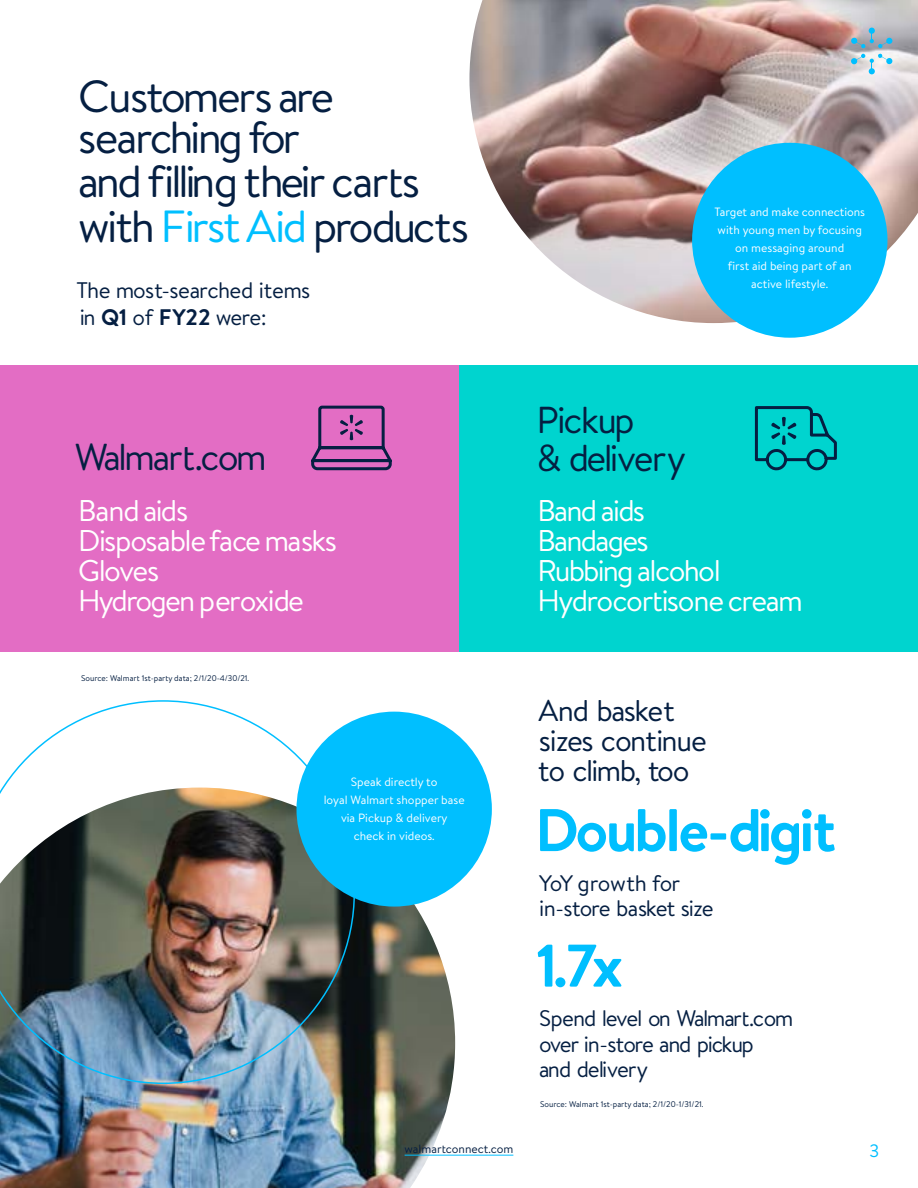
<style>
.page{position:relative;width:918px;height:1188px;background:#fff}
.page>*{position:absolute;margin:0;border:0;box-sizing:border-box;transform-origin:0 0}
.t1{font:700 60px "Bogle";letter-spacing:-.06em;color:#00bfff}
.t2{font:45px/43px "Bogle";letter-spacing:-.06em;color:#051f42}
.t3{font:37.5px/37.5px "Bogle";letter-spacing:-.06em;color:#051f42}
.t4{font:30px/30px "Bogle";letter-spacing:-.06em;color:#fff}
.t5{font:30px/30px "Bogle";letter-spacing:-.04em;color:#051f42}
.t6{font:22.5px/25.5px "Bogle";letter-spacing:-.06em;color:#051f42}
.t7{font:22.5px/27px "Bogle";letter-spacing:-.02em;color:#051f42}
.t8{font:22.5px/25.5px "Bogle";letter-spacing:-.04em;color:#051f42}
.t9{font:18px "Bogle";color:#00bfff}
.t10{font:12px/18px "Bogle";color:#fff;text-align:center}
.t11{font:12px "Bogle";color:#051f42}
.t12{font:8.25px "Bogle";color:#051f42}
.s1{color:#00bfff}
.s2{font-weight:700}
</style>
<div class="page">
<img style="left:469px;top:0;width:449px;height:323px">
<div style="left:0;top:365px;width:459px;height:287px;background:#e36dc4"></div>
<div style="left:459px;top:365px;width:459px;height:287px;background:#00d4cf"></div>
<img style="left:0;top:888px;width:455px;height:300px">
<svg style="left:311px;top:405px;width:81px;height:66px"></svg>
<svg style="left:754px;top:406px;width:83px;height:64px"></svg>
<img style="left:0;top:700px;width:355px;height:384px">
<div style="left:296px;top:712px;width:196px;height:195px;background:#00bfff;border-radius:50%"></div>
<div style="left:692px;top:143px;width:195px;height:195px;background:#00bfff;border-radius:50%"></div>
<svg style="left:851px;top:28px;width:42px;height:46px;background:#afc7d2"></svg>
<hr style="left:405px;top:1155px;width:108px;height:1px;background:#00bfff">
<h2 class="t2" style="left:78px;top:74px;width:392px">Customers are searching for<br>and filling their carts with <span class="s1">First Aid</span> products</h2>
<h3 class="t7" style="left:77px;top:276px;width:235px">The most-searched items in <span class="s2">Q1</span> of <span class="s2">FY22</span> were:</h3>
<h3 class="t3" style="left:75px;top:437px;width:194px">Walmart.com</h3>
<h3 class="t4" style="left:78px;top:494px;width:260px">Band aids<br>Disposable face masks<br>Gloves<br>Hydrogen peroxide</h3>
<p class="t12" style="left:81px;top:672px;width:170px">Source: Walmart 1st-party data; 2/1/20-4/30/21.</p>
<p class="t10" style="left:324px;top:773px;width:142px">Speak directly to<br>loyal Walmart shopper base via Pickup &amp; delivery<br>check in videos.</p>
<p class="t10" style="left:714px;top:203px;width:152px">Target and make connections with young men by focusing on messaging around<br>first aid being part of an active lifestyle.</p>
<h3 class="t3" style="left:536px;top:400px;width:151px">Pickup<br>&amp; delivery</h3>
<h3 class="t4" style="left:537px;top:494px;width:267px">Band aids<br>Bandages<br>Rubbing alcohol<br>Hydrocortisone cream</h3>
<h3 class="t5" style="left:538px;top:695px;width:170px">And basket sizes continue to climb, too</h3>
<h1 class="t1" style="left:535px;top:789px;width:303px">Double-digit</h1>
<h3 class="t8" style="left:539px;top:869px;width:176px">YoY growth for in-store basket size</h3>
<h1 class="t1" style="left:536px;top:924px;width:88px">1.7x</h1>
<h3 class="t6" style="left:539px;top:1005px;width:256px">Spend level on Walmart.com over in-store and pickup<br>and delivery</h3>
<p class="t12" style="left:540px;top:1098px;width:165px">Source: Walmart 1st-party data; 2/1/20-1/31/21.</p>
<p class="t11" style="left:405px;top:1141px;width:110px">walmartconnect.com</p>
<h3 class="t9" style="left:869px;top:1138px;width:11px">3</h3>
</div>
